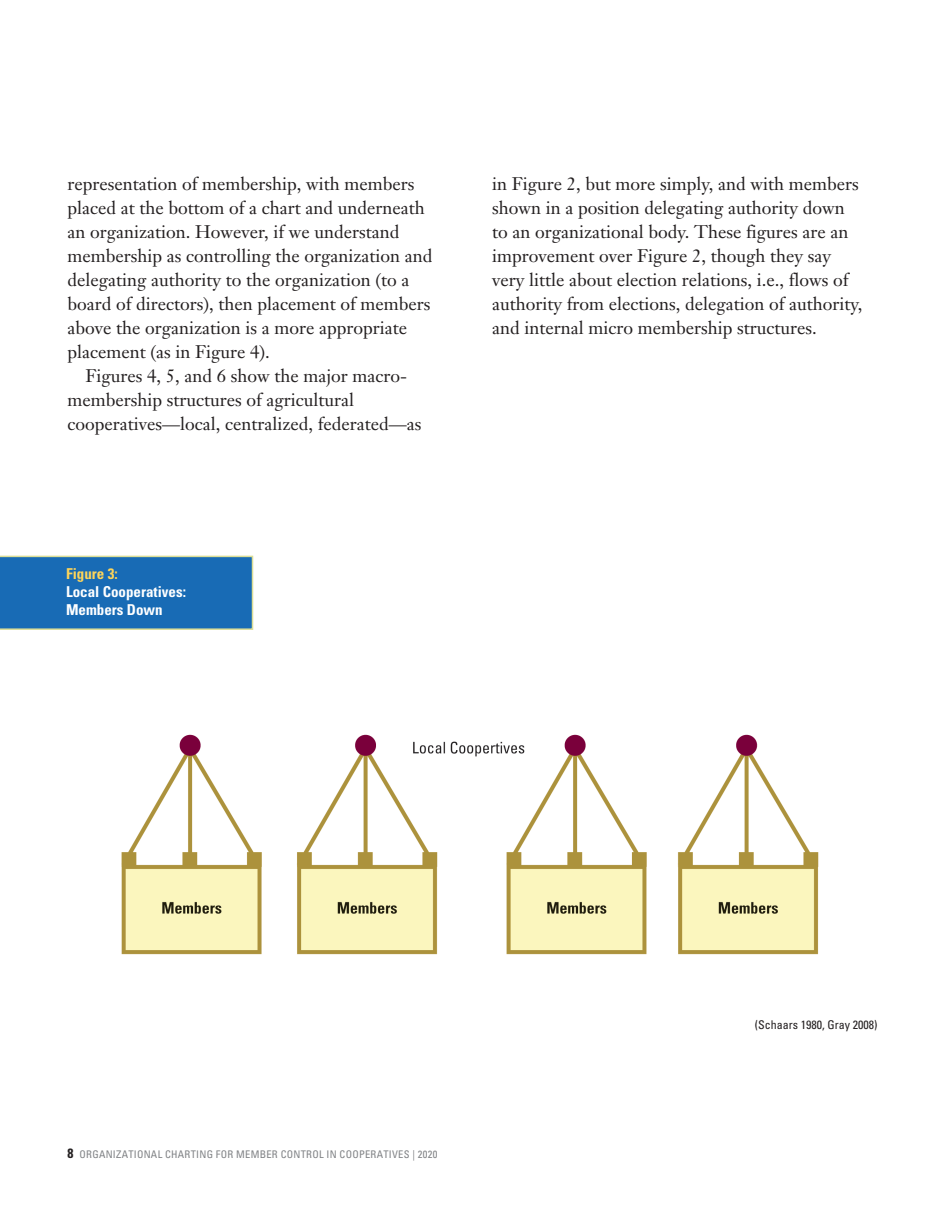
<style>
.page{position:relative;width:945px;height:1215px;background:#fff}
.page>*{position:absolute;margin:0;border:0;box-sizing:border-box;transform-origin:0 0}
.t1{font:18px/24px "Janson Text";color:#231f20}
.t2{font:700 condensed 15px "Univers";color:#fff}
.t3{font:700 condensed 15px "Univers";color:#fed559}
.body_Text{font:condensed 12px "Univers";color:#231f20}
.t4{font:condensed 10.5px "Univers";letter-spacing:.025em;color:#808285}
.s1{font-weight:700;font-size:13.5px;color:#231f20}
</style>
<div class="page">
<div style="left:0;top:556px;width:253px;height:74px;background:#186bb5"></div>
<img style="left:121px;top:734px;width:698px;height:221px">
<p class="t1" style="left:68px;top:171px;width:366px">representation of membership, with members placed at the bottom of a chart and underneath an organization. However, if we understand membership as controlling the organization and delegating authority to the organization (to a board of directors), then placement of members above the organization is a more appropriate placement (as in Figure 4).</p>
<p class="t1" style="left:68px;top:363px;width:355px;text-indent:18px">Figures 4, 5, and 6 show the major macro&shy;membership structures of agricultural cooperatives—local, centralized, federated—as</p>
<p class="t3" style="left:66px;top:564px;width:53px">Figure 3:</p>
<p class="t2" style="left:66px;top:582px;width:121px">Local Cooperatives:</p>
<p class="t2" style="left:66px;top:600px;width:98px">Members Down</p>
<p class="t1" style="left:492px;top:171px;width:372px">in Figure 2, but more simply, and with members shown in a position delegating authority down to an organizational body. These figures are an improvement over Figure 2, though they say very little about election relations, i.e., flows of authority from elections, delegation of authority, and internal micro membership structures.</p>
<p class="t4" style="left:68px;top:1147px;width:371px"><span class="s1">8</span> ORGANIZATIONAL CHARTING FOR MEMBER CONTROL IN COOPERATIVES | 2020</p>
<p class="body_Text" style="left:755px;top:1017px;width:124px">(Schaars 1980, Gray 2008)</p>
</div>
